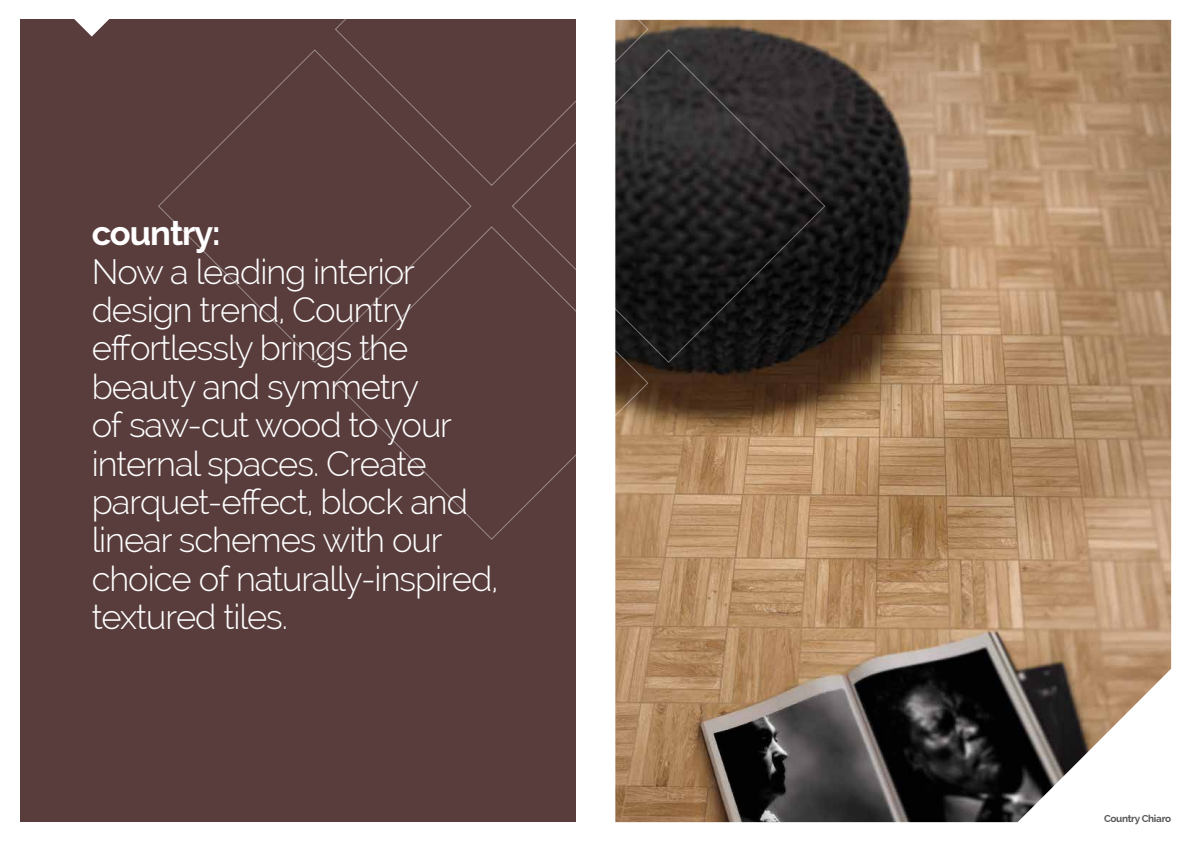
<style>
.page{position:relative;width:1191px;height:842px;background:#fff}
.page>*{position:absolute;margin:0;border:0;box-sizing:border-box;transform-origin:0 0}
.t1{font:300 34.6px/38.4px "Raleway";letter-spacing:-.03em;color:#fff}
.t2{font:700 34.6px "Raleway";letter-spacing:-.03em;color:#fff}
.t3{font:700 10px "Raleway";letter-spacing:-.03em;color:#575756}
</style>
<div class="page">
<div style="left:20px;top:20px;width:555px;height:802px;background:#593d3d"></div>
<img style="left:615px;top:20px;width:556px;height:802px">
<svg style="left:158px;top:49px;width:313px;height:314px"></svg>
<svg style="left:335px;top:19px;width:313px;height:167px"></svg>
<svg style="left:335px;top:226px;width:313px;height:314px"></svg>
<svg style="left:512px;top:49px;width:313px;height:314px"></svg>
<svg style="left:74px;top:19px;width:35px;height:18px"></svg>
<p class="t2" style="left:92px;top:213px;width:130px">country:</p>
<p class="t1" style="left:92px;top:252px;width:408px">Now a leading interior design trend, Country effortlessly brings the beauty and symmetry<br>of saw-cut wood to your internal spaces. Create parquet-effect, block and linear schemes with our choice of naturally-inspired, textured tiles.</p>
<p class="t3" style="left:1104px;top:813px;width:69px">Country Chiaro</p>
</div>
